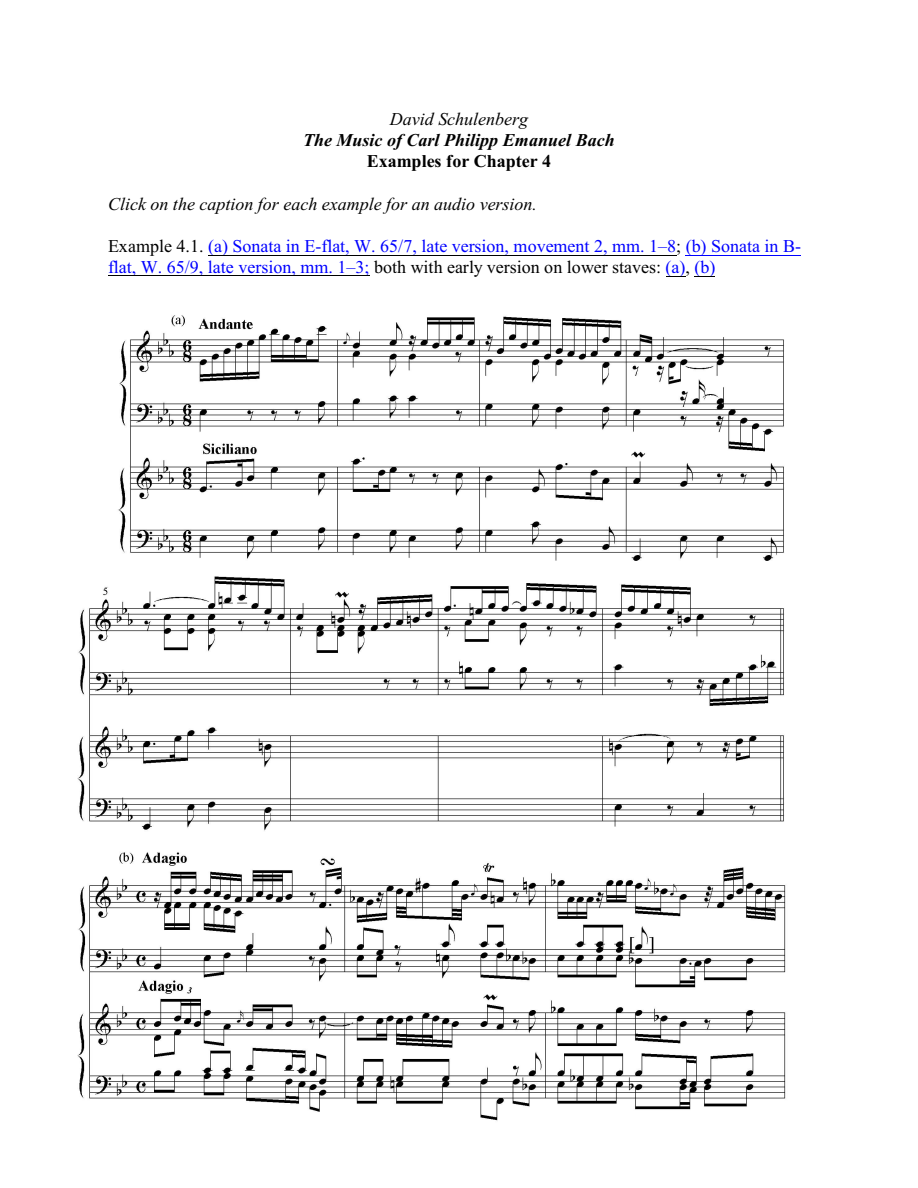
<style>
.page{position:relative;width:918px;height:1188px;background:#fff}
.page>*{position:absolute;margin:0;border:0;box-sizing:border-box;transform-origin:0 0}
.t1{font:18px/21.3px "Times New Roman";color:#00f}
.t2{font:italic 18px "Times New Roman";color:#000}
.t3{font:italic 700 18px "Times New Roman";color:#000}
.t4{font:700 18px "Times New Roman";color:#000}
.s1{color:#000}
</style>
<div class="page">
<hr style="left:208px;top:255px;width:468px;height:1px;background:#000">
<hr style="left:686px;top:255px;width:115px;height:1px;background:#00f">
<hr style="left:108px;top:275px;width:262px;height:1px;background:#000">
<svg style="left:666px;top:276px;width:19px;height:1px"></svg>
<svg style="left:694px;top:276px;width:21px;height:1px"></svg>
<img style="left:77px;top:315px;width:709px;height:806px">
<p class="t2" style="left:390px;top:112px;width:140px">David Schulenberg</p>
<p class="t3" style="left:303px;top:134px;width:313px">The Music of Carl Philipp Emanuel Bach</p>
<p class="t4" style="left:367px;top:155px;width:186px">Examples for Chapter 4</p>
<p class="t2" style="left:108px;top:197px;width:431px">Click on the caption for each example for an audio version.</p>
<p class="t1" style="left:108px;top:237px;width:695px"><span class="s1">Example 4.1.</span> (a) Sonata in E-flat, W. 65/7, late version, movement 2, mm. 1–8<span class="s1">;</span> (b) Sonata in B&shy;flat, W. 65/9, late version, mm. 1–3; <span class="s1">both with early version on lower staves:</span> (a)<span class="s1">,</span> (b)</p>
</div>
